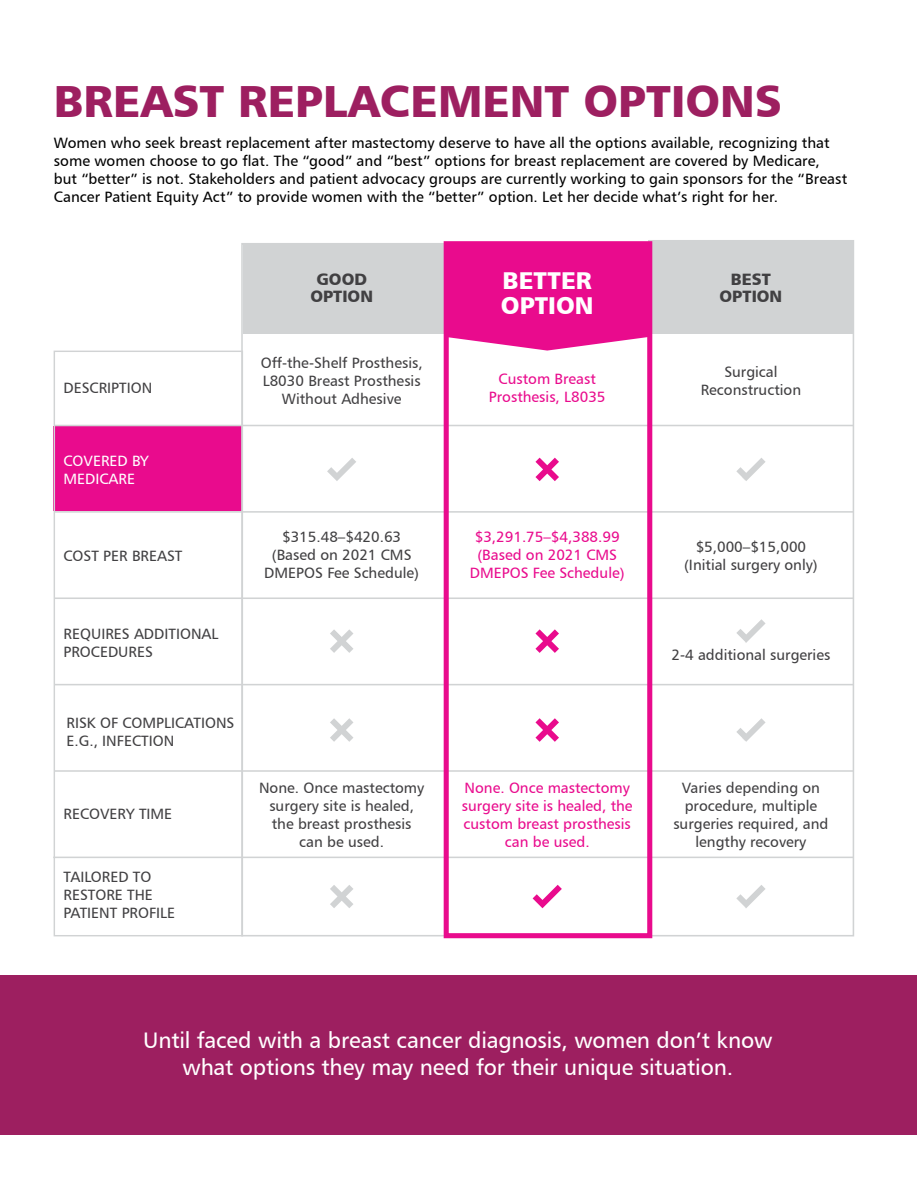
<style>
.page{position:relative;width:918px;height:1188px;background:#fff}
.page>*{position:absolute;margin:0;border:0;box-sizing:border-box;transform-origin:0 0}
.t1{font:45px "Humanist 777 BT Black B";color:#9d1f60}
.t2{font:24.3px/25.7px "Humanist 777 BT Black B";color:#fff}
.t3{font:22.5px/27px "Humanist 777 BT Roman B";letter-spacing:-.01em;color:#fff;text-align:center}
.t4{font:16.5px/17.5px "Humanist 777 BT Black B";color:#414042;text-align:center}
.t5{font:15px/18px "Humanist 777 BT Roman B";color:#414042;text-align:center}
.t6{font:15px/18px "Humanist 777 BT Roman B";letter-spacing:.005em;color:#000}
.t7{font:15px/18px "Humanist 777 BT Roman B";color:#e90b8d;text-align:center}
.t8{font:15px/18px "Humanist 777 BT Roman B";color:#fff}
</style>
<div class="page">
<div style="left:0;top:975px;width:917px;height:160px;background:#9d1f60"></div>
<div style="left:54px;top:426px;width:188px;height:85px;background:#e90b8d"></div>
<hr style="left:53px;top:857px;width:800px;height:1px;background:#d1d3d4">
<div style="left:243px;top:243px;width:203px;height:90px;background:#d1d3d4"></div>
<svg style="left:330px;top:629px;width:23px;height:24px"></svg>
<svg style="left:450px;top:247px;width:196px;height:104px;background:#ea1b94"></svg>
<div style="left:649px;top:240px;width:204px;height:93px;background:#d1d3d4"></div>
<svg style="left:736px;top:619px;width:30px;height:24px"></svg>
<svg style="left:535px;top:629px;width:24px;height:24px"></svg>
<svg style="left:533px;top:885px;width:29px;height:23px"></svg>
<svg style="left:736px;top:885px;width:29px;height:23px"></svg>
<svg style="left:330px;top:885px;width:23px;height:23px"></svg>
<div style="left:241px;top:243px;width:205px;height:693px;border:2px solid #d1d3d4"></div>
<div style="left:649px;top:240px;width:205px;height:696px;border:2px solid #d1d3d4"></div>
<hr style="left:54px;top:425px;width:799px;height:1px;background:#d1d3d4">
<hr style="left:55px;top:511px;width:798px;height:2px;background:#d1d3d4">
<hr style="left:54px;top:597px;width:799px;height:2px;background:#d1d3d4">
<hr style="left:54px;top:684px;width:799px;height:1px;background:#d1d3d4">
<hr style="left:54px;top:770px;width:799px;height:2px;background:#d1d3d4">
<svg style="left:330px;top:718px;width:23px;height:24px"></svg>
<svg style="left:736px;top:718px;width:30px;height:24px"></svg>
<svg style="left:535px;top:718px;width:24px;height:24px"></svg>
<div style="left:444px;top:241px;width:208px;height:697px;border:5px solid #e90b8d"></div>
<svg style="left:535px;top:458px;width:24px;height:23px"></svg>
<svg style="left:327px;top:458px;width:29px;height:23px"></svg>
<svg style="left:736px;top:458px;width:30px;height:23px"></svg>
<h1 class="t1" style="left:54px;top:72px;width:730px">BREAST REPLACEMENT OPTIONS</h1>
<p class="t6" style="left:54px;top:134px;width:795px">Women who seek breast replacement after mastectomy deserve to have all the options available, recognizing that some women choose to go flat. The “good” and “best” options for breast replacement are covered by Medicare,<br>but “better” is not. Stakeholders and patient advocacy groups are currently working to gain sponsors for the “Breast Cancer Patient Equity Act” to provide women with the “better” option. Let her decide what’s right for her.</p>
<p class="t5" style="left:63px;top:378px;width:90px">DESCRIPTION</p>
<p class="t8" style="left:63px;top:452px;width:87px">COVERED BY<br>MEDICARE</p>
<p class="t5" style="left:63px;top:547px;width:120px">COST PER BREAST</p>
<p class="t5" style="left:63px;top:624px;width:156px;text-align:left">REQUIRES ADDITIONAL<br>PROCEDURES</p>
<p class="t5" style="left:66px;top:713px;width:170px;text-align:left">RISK OF COMPLICATIONS<br>E.G., INFECTION</p>
<p class="t5" style="left:63px;top:805px;width:110px">RECOVERY TIME</p>
<p class="t5" style="left:63px;top:868px;width:113px;text-align:left">TAILORED TO<br>RESTORE THE<br>PATIENT PROFILE</p>
<p class="t4" style="left:310px;top:270px;width:64px">GOOD<br>OPTION</p>
<h2 class="t2" style="left:501px;top:267px;width:94px">BETTER<br>OPTION</h2>
<p class="t4" style="left:720px;top:270px;width:64px">BEST<br>OPTION</p>
<p class="t5" style="left:261px;top:354px;width:163px">Off-the-Shelf Prosthesis,<br>L8030 Breast Prosthesis<br>Without Adhesive</p>
<p class="t7" style="left:489px;top:370px;width:118px">Custom Breast<br>Prosthesis, L8035</p>
<p class="t5" style="left:701px;top:363px;width:102px">Surgical<br>Reconstruction</p>
<p class="t5" style="left:264px;top:528px;width:156px">$315.48–$420.63 (Based on 2021 CMS<br>DMEPOS Fee Schedule)</p>
<p class="t7" style="left:470px;top:528px;width:156px">$3,291.75–$4,388.99 (Based on 2021 CMS<br>DMEPOS Fee Schedule)</p>
<p class="t5" style="left:684px;top:537px;width:135px">$5,000–$15,000 (Initial surgery only)</p>
<p class="t5" style="left:672px;top:645px;width:160px">2-4 additional surgeries</p>
<p class="t5" style="left:259px;top:778px;width:167px">None. Once mastectomy surgery site is healed, the breast prosthesis can be used.</p>
<p class="t7" style="left:462px;top:778px;width:172px">None. Once mastectomy surgery site is healed, the custom breast prosthesis can be used.</p>
<p class="t5" style="left:673px;top:778px;width:157px">Varies depending on procedure, multiple surgeries required, and lengthy recovery</p>
<h3 class="t3" style="left:143px;top:1026px;width:630px">Until faced with a breast cancer diagnosis, women don’t know what options they may need for their unique situation.</h3>
</div>
